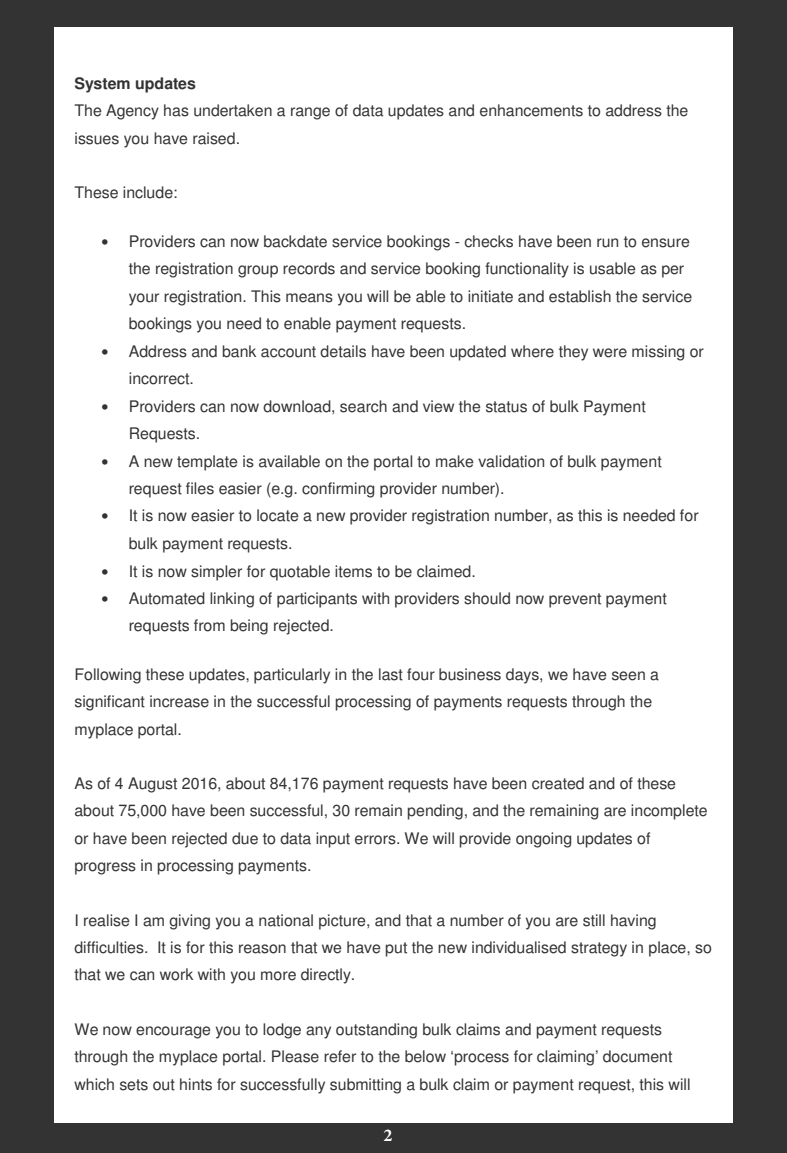
<style>
.page{position:relative;width:787px;height:1153px;background:#fff}
.page>*{position:absolute;margin:0;border:0;box-sizing:border-box;transform-origin:0 0}
.t1{font:700 18px "Minion Pro";color:#fff}
.t2{font:15.9px/27.3px "Helvetica";color:#333}
.t3{font:700 15.9px "Helvetica";color:#333}
</style>
<div class="page">
<div style="left:0;top:0;width:787px;height:1152px;background:#333"></div>
<div style="left:54px;top:47px;width:679px;height:1065px;background:#fff"></div>
<div style="left:54px;top:37px;width:679px;height:10px;background:#fff"></div>
<div style="left:54px;top:27px;width:679px;height:10px;background:#fff"></div>
<div style="left:54px;top:1112px;width:679px;height:10px;background:#fff"></div>
<p class="t3" style="left:74px;top:77px;width:123px">System updates</p>
<p class="t2" style="left:74px;top:98px;width:615px">The Agency has undertaken a range of data updates and enhancements to address the issues you have raised.</p>
<p class="t2" style="left:74px;top:180px;width:105px">These include:</p>
<p class="t2" style="left:129px;top:229px;width:565px;text-indent:-27px">• Providers can now backdate service bookings - checks have been run to ensure the registration group records and service booking functionality is usable as per your registration. This means you will be able to initiate and establish the service bookings you need to enable payment requests.</p>
<p class="t2" style="left:129px;top:339px;width:576px;text-indent:-27px">• Address and bank account details have been updated where they were missing or incorrect.</p>
<p class="t2" style="left:129px;top:393px;width:518px;text-indent:-27px">• Providers can now download, search and view the status of bulk Payment<br>Requests.</p>
<p class="t2" style="left:129px;top:449px;width:534px;text-indent:-27px">• A new template is available on the portal to make validation of bulk payment request files easier (e.g. confirming provider number).</p>
<p class="t2" style="left:129px;top:503px;width:571px;text-indent:-27px">• It is now easier to locate a new provider registration number, as this is needed for bulk payment requests.</p>
<p class="t2" style="left:102px;top:558px;width:376px">• It is now simpler for quotable items to be claimed.</p>
<p class="t2" style="left:129px;top:586px;width:539px;text-indent:-27px">• Automated linking of participants with providers should now prevent payment requests from being rejected.</p>
<p class="t2" style="left:74px;top:662px;width:586px">Following these updates, particularly in the last four business days, we have seen a significant increase in the successful processing of payments requests through the myplace portal.</p>
<p class="t2" style="left:74px;top:771px;width:634px">As of 4 August 2016, about 84,176 payment requests have been created and of these about 75,000 have been successful, 30 remain pending, and the remaining are incomplete or have been rejected due to data input errors. We will provide ongoing updates of progress in processing payments.</p>
<p class="t2" style="left:74px;top:907px;width:639px">I realise I am giving you a national picture, and that a number of you are still having difficulties. It is for this reason that we have put the new individualised strategy in place, so that we can work with you more directly.</p>
<p class="t2" style="left:74px;top:1017px;width:618px">We now encourage you to lodge any outstanding bulk claims and payment requests through the myplace portal. Please refer to the below ‘process for claiming’ document which sets out hints for successfully submitting a bulk claim or payment request, this will</p>
<p class="t1" style="left:383px;top:1121px;width:10px">2</p>
</div>
